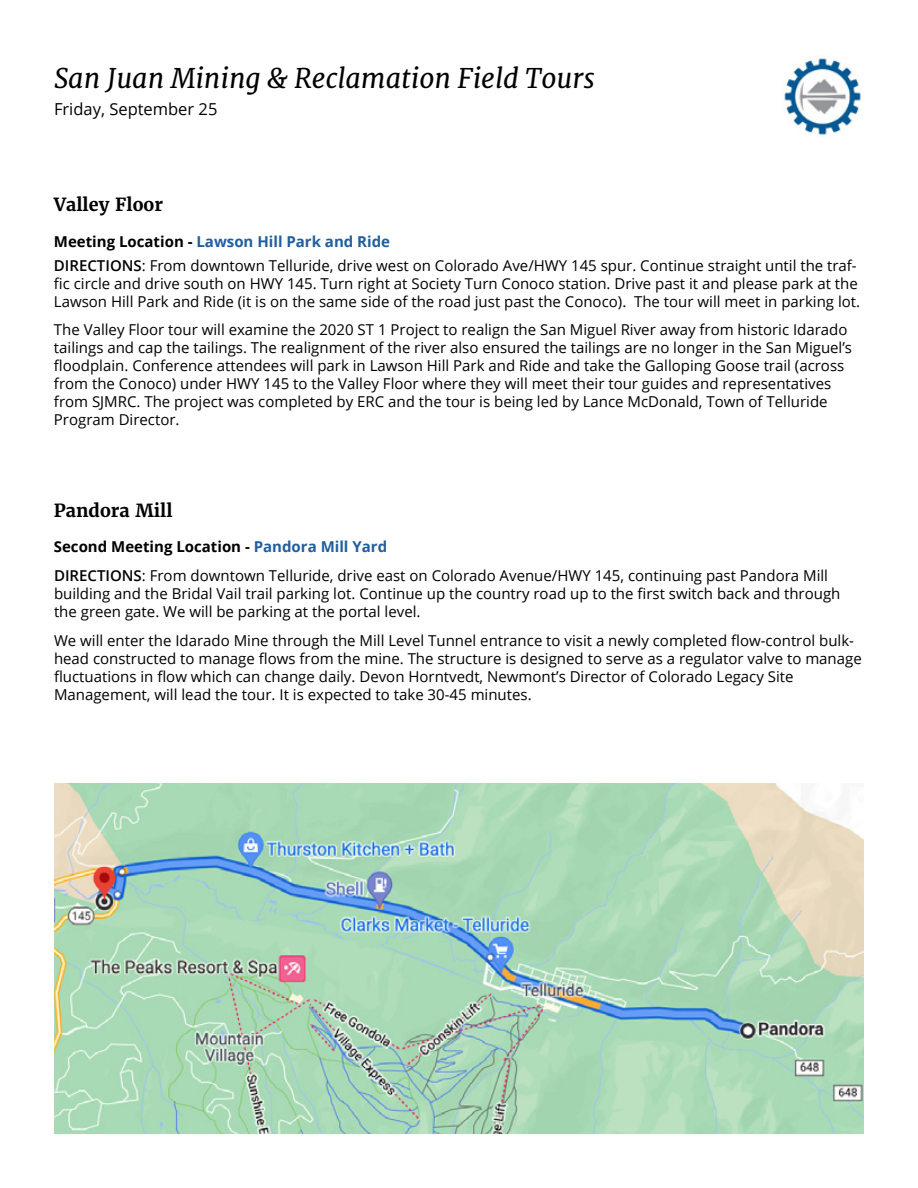
<style>
.page{position:relative;width:918px;height:1188px;background:#fff}
.page>*{position:absolute;margin:0;border:0;box-sizing:border-box;transform-origin:0 0}
.t1{font:italic 27px "Merriweather";color:#000}
.t2{font:700 18px "Merriweather";color:#000}
.t3{font:16.5px "Open Sans";color:#000}
.t4{font:15px/18px "Open Sans";color:#000}
.t5{font:700 15px "Open Sans";color:#215e9e}
.t6{font:700 15px "Open Sans";color:#000}
.s1{color:#000}
.s2{font-weight:600}
.s3{color:#215e9e}
</style>
<div class="page">
<img style="left:781px;top:54px;width:83px;height:83px;border-radius:42px">
<img style="left:54px;top:783px;width:810px;height:351px">
<h1 class="t1" style="left:54px;top:62px;width:542px">San Juan Mining &amp; Reclamation Field Tours</h1>
<p class="t3" style="left:54px;top:98px;width:165px">Friday, September 25</p>
<p class="t2" style="left:54px;top:193px;width:111px">Valley Floor</p>
<p class="t5" style="left:54px;top:231px;width:338px"><span class="s1">Meeting Location -</span> Lawson Hill Park and Ride</p>
<p class="t4" style="left:54px;top:256px;width:808px"><span class="s2">DIRECTIONS</span>: From downtown Telluride, drive west on Colorado Ave/HWY 145 spur. Continue straight until the traf&shy;fic circle and drive south on HWY 145. Turn right at Society Turn Conoco station. Drive past it and please park at the<br>Lawson Hill Park and Ride (it is on the same side of the road just past the Conoco). The tour will meet in parking lot.</p>
<p class="t4" style="left:54px;top:320px;width:800px">The Valley Floor tour will examine the 2020 ST 1 Project to realign the San Miguel River away from historic Idarado tailings and cap the tailings. The realignment of the river also ensured the tailings are no longer in the San Miguel’s floodplain. Conference attendees will park in Lawson Hill Park and Ride and take the Galloping Goose trail (across from the Conoco) under HWY 145 to the Valley Floor where they will meet their tour guides and representatives from SJMRC. The project was completed by ERC and the tour is being led by Lance McDonald, Town of Telluride Program Director.</p>
<p class="t2" style="left:54px;top:499px;width:120px">Pandora Mill</p>
<p class="t6" style="left:54px;top:536px;width:335px">Second Meeting Location - <span class="s3">Pandora Mill Yard</span></p>
<p class="t4" style="left:54px;top:566px;width:788px"><span class="s2">DIRECTIONS</span>: From downtown Telluride, drive east on Colorado Avenue/HWY 145, continuing past Pandora Mill building and the Bridal Vail trail parking lot. Continue up the country road up to the first switch back and through the green gate. We will be parking at the portal level.</p>
<p class="t4" style="left:54px;top:631px;width:809px">We will enter the Idarado Mine through the Mill Level Tunnel entrance to visit a newly completed flow-control bulk&shy;head constructed to manage flows from the mine. The structure is designed to serve as a regulator valve to manage fluctuations in flow which can change daily. Devon Horntvedt, Newmont’s Director of Colorado Legacy Site Management, will lead the tour. It is expected to take 30-45 minutes.</p>
</div>
